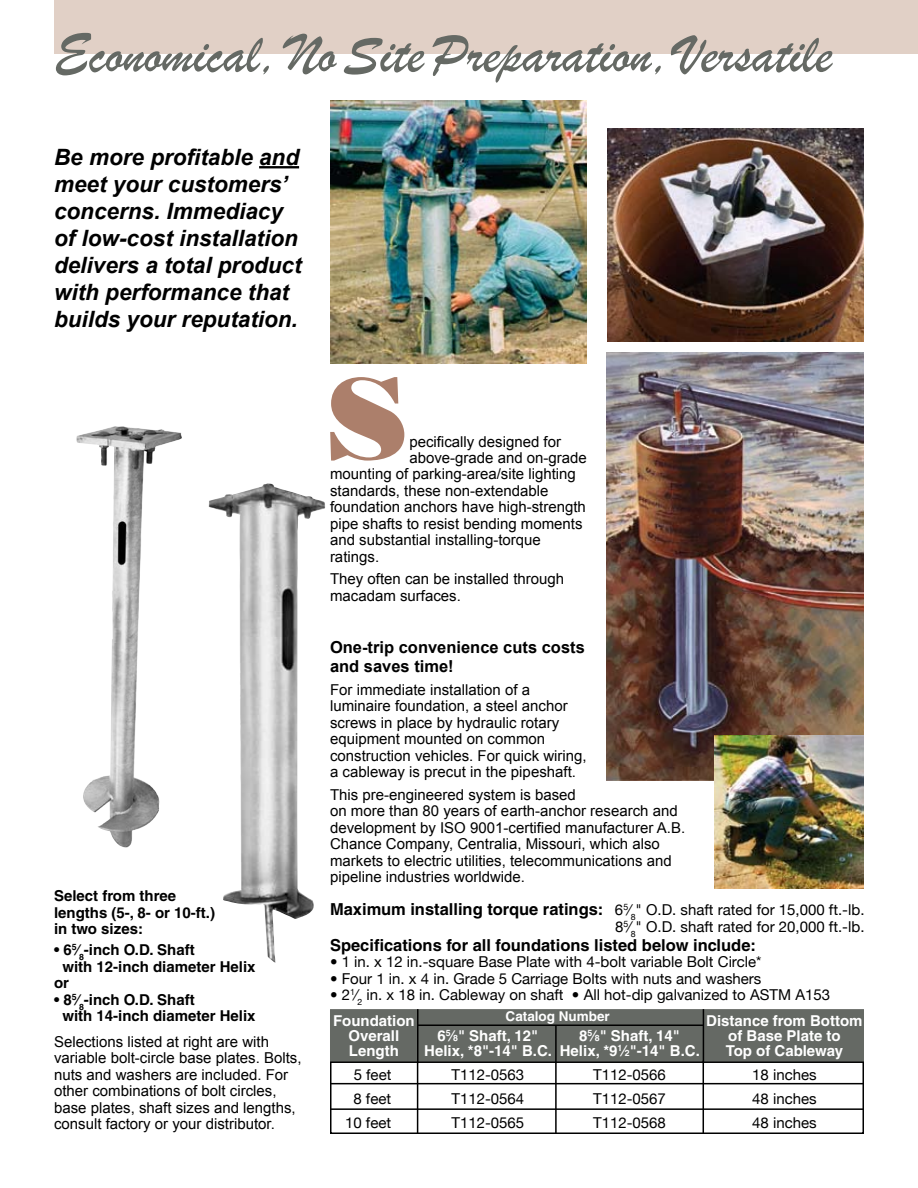
<style>
.page{position:relative;width:918px;height:1188px;background:#fff}
.page>*{position:absolute;margin:0;border:0;box-sizing:border-box;transform-origin:0 0}
.t1{font:115.5px "Bodoni Poster";color:#ac7f6b;scale:1.07 1}
.t2{font:57px "Brush Script";color:#656964}
.t3{font:italic 700 22.5px/27px "Arial";color:#000}
.t4{font:700 16.5px "Helvetica";color:#000}
.t5{font:700 16.5px/19.5px "Arial";color:#000}
.t6{font:15px/16.5px "Arial";color:#000}
.t7{font:15px/24px "Helvetica Neue";color:#000;text-align:justify}
.t8{font:700 15px/16.5px "Helvetica";color:#000}
.t9{font:700 15px/15px "Helvetica";color:#fff;text-align:center}
.t10{font:700 13.5px "Helvetica";color:#fff}
.s1{font-family:"Helvetica";font-weight:700;font-size:16.5px}
.s2{font-size:8.7px}
</style>
<div class="page">
<img style="left:606px;top:352px;width:258px;height:428px">
<img style="left:607px;top:128px;width:257px;height:214px">
<img style="left:330px;top:100px;width:257px;height:264px">
<div style="left:54px;top:0;width:864px;height:54px;background:#e1d0c6"></div>
<hr style="left:259px;top:166px;width:40px;height:2px;background:#000">
<div style="left:330px;top:1009px;width:534px;height:53px;background:#656964;border:2px solid #656964"></div>
<div style="left:330px;top:1061px;width:534px;height:73px;border:2px solid #000"></div>
<hr style="left:330px;top:1083px;width:534px;height:1px;background:#000">
<hr style="left:330px;top:1108px;width:534px;height:2px;background:#000">
<hr style="left:417px;top:1061px;width:1px;height:73px;background:#000">
<hr style="left:417px;top:1009px;width:1px;height:54px;background:#000">
<hr style="left:555px;top:1062px;width:2px;height:72px;background:#000">
<hr style="left:703px;top:1061px;width:1px;height:73px;background:#000">
<hr style="left:703px;top:1009px;width:1px;height:54px;background:#000">
<hr style="left:418px;top:1024px;width:285px;height:2px;background:#000">
<hr style="left:555px;top:1026px;width:2px;height:37px;background:#000">
<img style="left:209px;top:483px;width:116px;height:480px">
<img style="left:76px;top:426px;width:106px;height:422px">
<img style="left:714px;top:735px;width:150px;height:153px">
<h2 class="t2" style="left:54px;top:19px;width:780px">Economical,NoSitePreparation, Versatile</h2>
<h3 class="t3" style="left:54px;top:143px;width:249px">Be more profitable and meet your customers’ concerns. Immediacy of low-cost installation delivers a total product with performance that builds your reputation.</h3>
<p class="t8" style="left:54px;top:887px;width:163px">Select from three lengths (5-, 8- or 10-ft.) in two sizes:</p>
<p class="t8" style="left:54px;top:941px;width:142px">• 6<sup>5</sup>⁄<sub>8</sub>-inch O.D. Shaft</p>
<p class="t8" style="left:62px;top:958px;width:195px">with 12-inch diameter Helix</p>
<p class="t8" style="left:54px;top:974px;width:16px">or</p>
<p class="t8" style="left:62px;top:991px;width:195px;text-indent:-8px">• 8<sup>5</sup>⁄<sub>8</sub>-inch O.D. Shaft<br>with 14-inch diameter Helix</p>
<p class="t6" style="left:54px;top:1033px;width:249px">Selections listed at right are with variable bolt-circle base plates. Bolts, nuts and washers are included. For other combinations of bolt circles, base plates, shaft sizes and lengths, consult factory or your distributor.</p>
<h1 class="t1" style="left:326px;top:348px;width:79px">S</h1>
<p class="t6" style="left:409px;top:433px;width:179px">pecifically designed for above-grade and on-grade</p>
<p class="t6" style="left:330px;top:466px;width:257px">mounting of parking-area/site lighting standards, these non-extendable foundation anchors have high-strength pipe shafts to resist bending moments and substantial installing-torque ratings.</p>
<p class="t6" style="left:330px;top:571px;width:236px">They often can be installed through macadam surfaces.</p>
<p class="t5" style="left:330px;top:637px;width:256px">One-trip convenience cuts costs and saves time!</p>
<p class="t6" style="left:330px;top:681px;width:258px">For immediate installation of a luminaire foundation, a steel anchor screws in place by hydraulic rotary equipment mounted on common construction vehicles. For quick wiring, a cableway is precut in the pipeshaft.</p>
<p class="t6" style="left:330px;top:786px;width:357px">This pre-engineered system is based<br>on more than 80 years of earth-anchor research and development by ISO 9001-certified manufacturer A.B.<br>Chance Company, Centralia, Missouri, which also markets to electric utilities, telecommunications and pipeline industries worldwide.</p>
<p class="t7" style="left:330px;top:902px;width:536px;line-height:16.5px;text-align:right"><span class="s1">Maximum installing torque ratings:</span> 6<sup>5</sup>⁄<sub>8</sub>" O.D. shaft rated for 15,000 ft.-lb.<br>8<sup>5</sup>⁄<sub>8</sub>" O.D. shaft rated for 20,000 ft.-lb.</p>
<p class="t4" style="left:330px;top:935px;width:428px">Specifications for all foundations listed below include:</p>
<p class="t7" style="left:330px;top:950px;width:433px">• 1 in. x 12 in.-square Base Plate with 4-bolt variable Bolt Circle*</p>
<p class="t7" style="left:330px;top:966px;width:433px">• Four 1 in. x 4 in. Grade 5 Carriage Bolts with nuts and washers</p>
<p class="t7" style="left:330px;top:983px;width:502px">• 2<sup>1</sup>⁄<sub>2</sub> in. x 18 in. Cableway on shaft • All hot-dip galvanized to ASTM A153</p>
<p class="t9" style="left:333px;top:1013px;width:83px">Foundation<br>Overall<br>Length</p>
<p class="t7" style="left:345px;top:1062px;width:48px;text-align:center">5 feet<br>8 feet<br>10 feet</p>
<p class="t10" style="left:506px;top:1008px;width:106px">Catalog Number</p>
<p class="t9" style="left:424px;top:1028px;width:129px">6<sup>5</sup>⁄<span class="s2">8</span>" Shaft, 12"<br>Helix, *8"-14" B.C.</p>
<p class="t7" style="left:451px;top:1062px;width:74px">T112-0563<br>T112-0564<br>T112-0565</p>
<p class="t9" style="left:560px;top:1028px;width:142px">8<sup>5</sup>⁄<span class="s2">8</span>" Shaft, 14"<br>Helix, *9<sup>1</sup>⁄<span class="s2">2</span>"-14" B.C.</p>
<p class="t7" style="left:593px;top:1062px;width:74px">T112-0566<br>T112-0567<br>T112-0568</p>
<p class="t9" style="left:706px;top:1013px;width:158px">Distance from Bottom of Base Plate to<br>Top of Cableway</p>
<p class="t7" style="left:752px;top:1062px;width:66px">18 inches 48 inches 48 inches</p>
</div>
